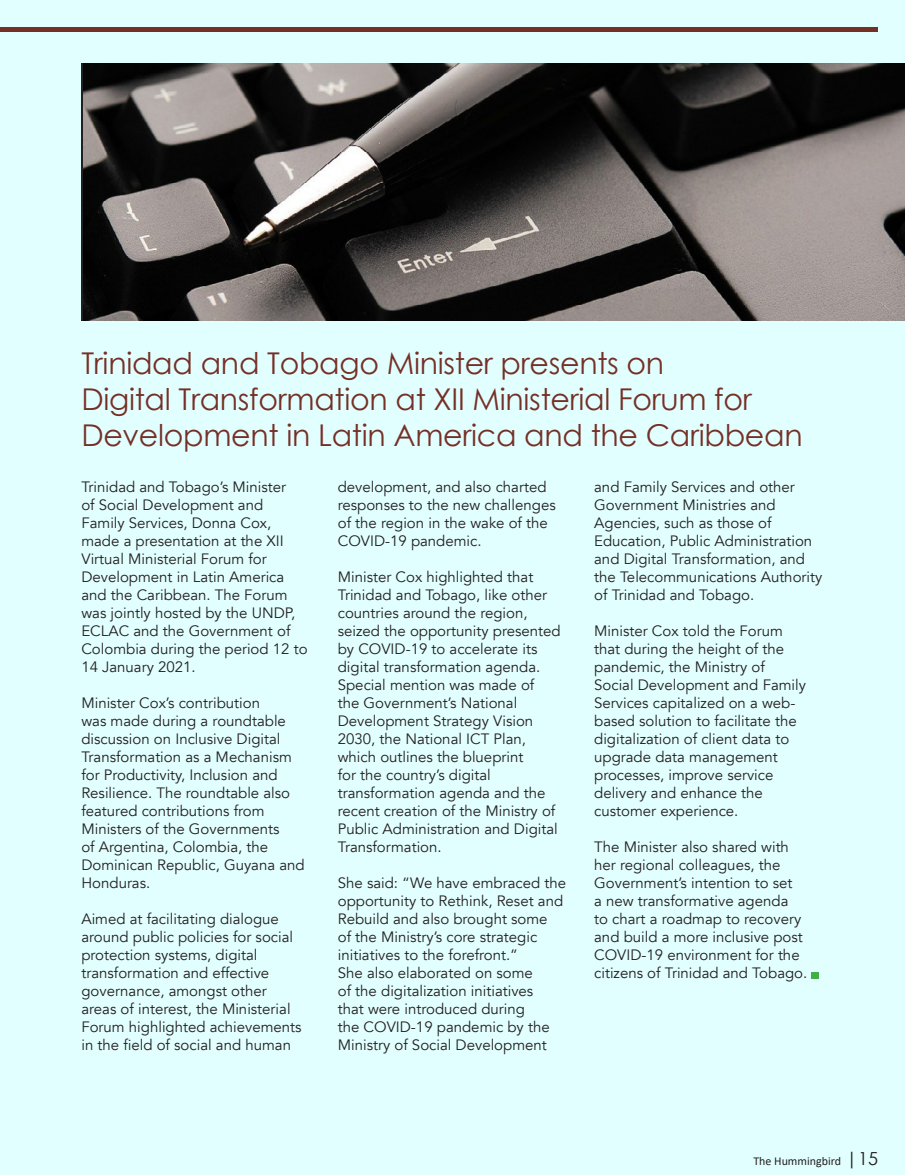
<style>
.page{position:relative;width:905px;height:1175px;background:#fff}
.page>*{position:absolute;margin:0;border:0;box-sizing:border-box;transform-origin:0 0}
.t1{font:30px/36px "Century Gothic";letter-spacing:-.01em;color:#753026}
.t2{font:15px/18px "Avenir";color:#231f20}
.t3{font:12px "Calibri";color:#231f20}
.s1{font-family:"Century Gothic";font-size:18px}
</style>
<div class="page">
<div style="left:0;top:0;width:904px;height:1174px;background:#e2ffff"></div>
<div style="left:811px;top:971px;width:8px;height:7px;background:#40ae49"></div>
<hr style="left:0;top:27px;width:878px;height:4px;background:#753026">
<img style="left:83px;top:63px;width:821px;height:257px">
<p class="t1" style="left:81px;top:344px;width:722px">Trinidad and Tobago Minister presents on<br>Digital Transformation at XII Ministerial Forum for<br>Development in Latin America and the Caribbean</p>
<p class="t2" style="left:81px;top:478px;width:228px">Trinidad and Tobago’s Minister<br>of Social Development and<br>Family Services, Donna Cox, made a presentation at the XII<br>Virtual Ministerial Forum for<br>Development in Latin America and the Caribbean. The Forum was jointly hosted by the UNDP,<br>ECLAC and the Government of<br>Colombia during the period 12 to<br>14 January 2021.</p>
<p class="t2" style="left:81px;top:694px;width:225px">Minister Cox’s contribution<br>was made during a roundtable discussion on Inclusive Digital<br>Transformation as a Mechanism for Productivity, Inclusion and<br>Resilience. The roundtable also featured contributions from<br>Ministers of the Governments<br>of Argentina, Colombia, the<br>Dominican Republic, Guyana and<br>Honduras.</p>
<p class="t2" style="left:81px;top:910px;width:222px">Aimed at facilitating dialogue around public policies for social protection systems, digital transformation and effective governance, amongst other areas of interest, the Ministerial<br>Forum highlighted achievements in the field of social and human</p>
<p class="t2" style="left:338px;top:478px;width:219px">development, and also charted responses to the new challenges of the region in the wake of the<br>COVID-19 pandemic.</p>
<p class="t2" style="left:338px;top:568px;width:224px">Minister Cox highlighted that<br>Trinidad and Tobago, like other countries around the region, seized the opportunity presented by COVID-19 to accelerate its digital transformation agenda.<br>Special mention was made of<br>the Government’s National<br>Development Strategy Vision<br>2030, the National ICT Plan, which outlines the blueprint<br>for the country’s digital transformation agenda and the recent creation of the Ministry of<br>Public Administration and Digital<br>Transformation.</p>
<p class="t2" style="left:338px;top:874px;width:230px">She said: “We have embraced the opportunity to Rethink, Reset and<br>Rebuild and also brought some<br>of the Ministry’s core strategic initiatives to the forefront.”<br>She also elaborated on some<br>of the digitalization initiatives<br>that were introduced during<br>the COVID-19 pandemic by the<br>Ministry of Social Development</p>
<p class="t2" style="left:594px;top:478px;width:230px">and Family Services and other<br>Government Ministries and<br>Agencies, such as those of<br>Education, Public Administration and Digital Transformation, and the Telecommunications Authority of Trinidad and Tobago.</p>
<p class="t2" style="left:594px;top:622px;width:213px">Minister Cox told the Forum that during the height of the pandemic, the Ministry of<br>Social Development and Family<br>Services capitalized on a web&shy;based solution to facilitate the digitalization of client data to upgrade data management processes, improve service delivery and enhance the customer experience.</p>
<p class="t2" style="left:594px;top:838px;width:215px">The Minister also shared with her regional colleagues, the<br>Government’s intention to set<br>a new transformative agenda<br>to chart a roadmap to recovery and build a more inclusive post<br>COVID-19 environment for the citizens of Trinidad and Tobago.</p>
<p class="t3" style="left:753px;top:1152px;width:126px">The Hummingbird <span class="s1">|15</span></p>
</div>
